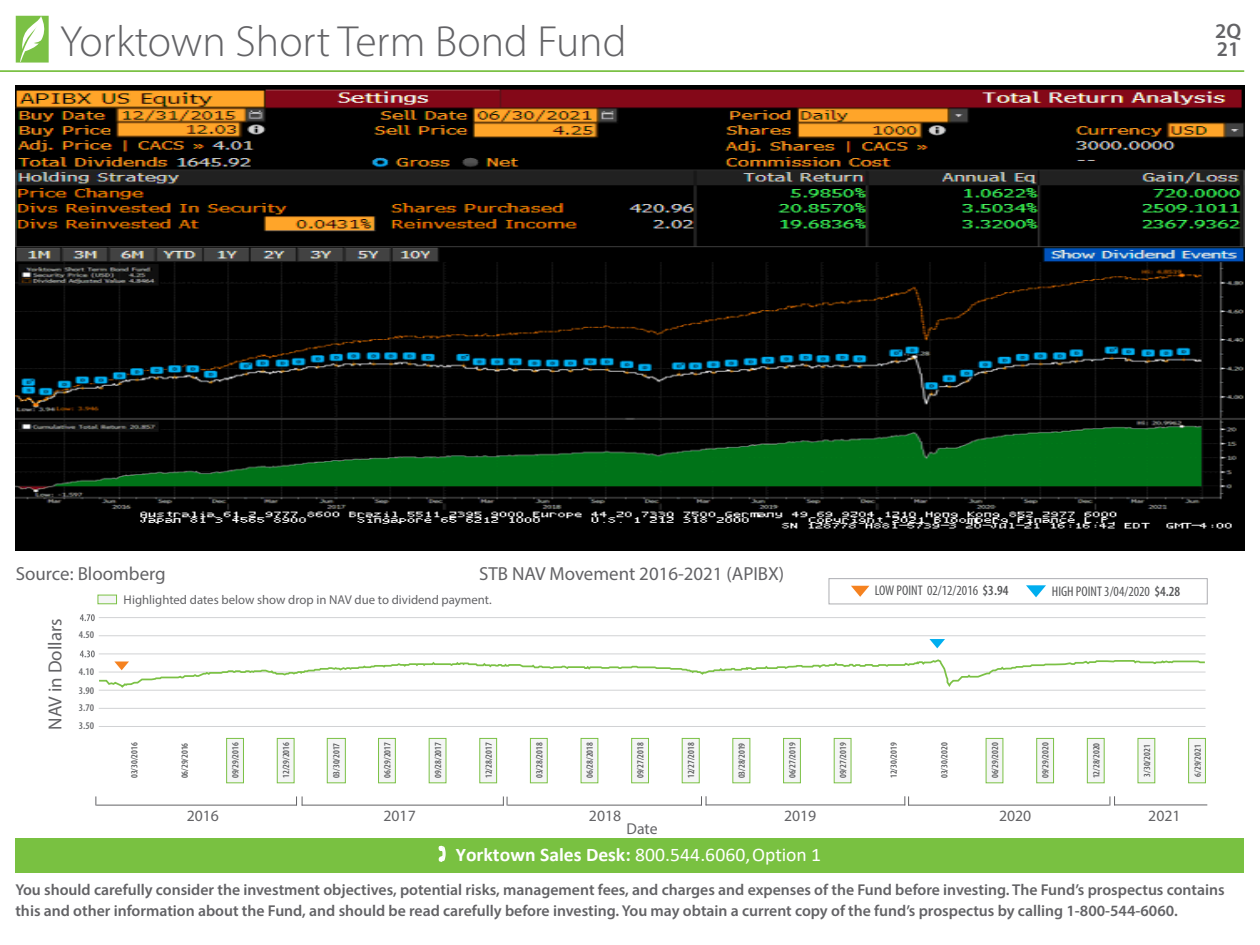
<style>
.page{position:relative;width:1260px;height:945px;background:#fff}
.page>*{position:absolute;margin:0;border:0;box-sizing:border-box;transform-origin:0 0}
.t1{font:300 43.75px "Myriad Pro";color:#636366}
.t2{font:600 21px "Myriad Pro";color:#636366}
.t3{font:19.25px "Calibri";letter-spacing:.005em;color:#fff}
.t4{font:18.9px "Myriad Pro";color:#636366}
.t5{font:600 15.75px/21px "Myriad Pro";color:#636366}
.t6{font:15.75px "Myriad Pro";color:#636366}
.t7{font:condensed 14px "Myriad Pro";color:#57585a}
.t8{font:12.78px "Myriad Pro";color:#636366}
.t9{font:600 condensed 10.33px/17.8px "Myriad Pro";color:#6c6d70}
.t10{font:600 condensed 9.28px "Myriad Pro";color:#57585a}
.s1{font-weight:600}
.s2{font-weight:700}
</style>
<div class="page">
<div style="left:16px;top:838px;width:1228px;height:35px;background:#79c141"></div>
<hr style="left:706px;top:805px;width:199px;height:1px;background:#636366">
<hr style="left:507px;top:805px;width:195px;height:1px;background:#636366">
<hr style="left:302px;top:805px;width:202px;height:1px;background:#636366">
<svg style="left:701px;top:796px;width:6px;height:9px"></svg>
<svg style="left:503px;top:796px;width:5px;height:10px"></svg>
<hr style="left:96px;top:805px;width:201px;height:1px;background:#636366">
<svg style="left:296px;top:796px;width:7px;height:10px"></svg>
<hr style="left:0;top:70px;width:1244px;height:2px;background:#7bc145">
<svg style="left:16px;top:16px;width:33px;height:47px"></svg>
<div style="left:829px;top:578px;width:379px;height:26px;background:#fff;border:1px solid #adaeb2"></div>
<svg style="left:851px;top:586px;width:18px;height:11px"></svg>
<svg style="left:1026px;top:585px;width:20px;height:12px"></svg>
<hr style="left:908px;top:805px;width:201px;height:1px;background:#636366">
<svg style="left:904px;top:796px;width:5px;height:10px"></svg>
<div style="left:98px;top:595px;width:19px;height:9px;background:#f4f5f5;border:1px solid #7bc145"></div>
<svg style="left:80px;top:614px;width:15px;height:7px"></svg>
<hr style="left:99px;top:617px;width:1107px;height:1px;background:#d1d2d4">
<hr style="left:99px;top:635px;width:1107px;height:1px;background:#d1d2d4">
<hr style="left:99px;top:690px;width:1107px;height:1px;background:#d1d2d4">
<hr style="left:99px;top:708px;width:1107px;height:1px;background:#d1d2d4">
<hr style="left:99px;top:726px;width:1107px;height:1px;background:#d1d2d4">
<hr style="left:1114px;top:805px;width:93px;height:1px;background:#636366">
<svg style="left:1109px;top:796px;width:6px;height:10px"></svg>
<svg style="left:80px;top:639px;width:1126px;height:49px"></svg>
<div style="left:226px;top:738px;width:18px;height:45px;background:#f4f5f5;border:1px solid #7bc145"></div>
<div style="left:277px;top:738px;width:18px;height:45px;background:#f4f5f5;border:1px solid #7bc145"></div>
<div style="left:327px;top:738px;width:19px;height:45px;background:#f4f5f5;border:1px solid #7bc145"></div>
<div style="left:631px;top:738px;width:18px;height:45px;background:#f4f5f5;border:1px solid #7bc145"></div>
<div style="left:378px;top:738px;width:18px;height:45px;background:#f4f5f5;border:1px solid #7bc145"></div>
<div style="left:429px;top:738px;width:17px;height:45px;background:#f4f5f5"></div>
<div style="left:479px;top:738px;width:18px;height:45px;background:#f4f5f5;border:1px solid #7bc145"></div>
<div style="left:530px;top:738px;width:18px;height:45px;background:#f4f5f5;border:1px solid #7bc145"></div>
<div style="left:581px;top:738px;width:17px;height:45px;background:#f4f5f5"></div>
<div style="left:682px;top:738px;width:18px;height:45px;background:#f4f5f5;border:1px solid #7bc145"></div>
<div style="left:732px;top:738px;width:18px;height:45px;background:#f4f5f5;border:1px solid #7bc145"></div>
<div style="left:783px;top:738px;width:18px;height:45px;background:#f4f5f5;border:1px solid #7bc145"></div>
<div style="left:834px;top:738px;width:17px;height:45px;background:#f4f5f5;border:1px solid #7bc145"></div>
<div style="left:986px;top:738px;width:17px;height:45px;background:#f4f5f5"></div>
<div style="left:1036px;top:738px;width:18px;height:45px;background:#f4f5f5;border:1px solid #7bc145"></div>
<div style="left:1087px;top:738px;width:18px;height:45px;background:#f4f5f5;border:1px solid #7bc145"></div>
<div style="left:1138px;top:738px;width:17px;height:45px;background:#f4f5f5;border:1px solid #7bc145"></div>
<div style="left:1188px;top:738px;width:18px;height:45px;background:#f4f5f5;border:1px solid #7bc145"></div>
<img style="left:16px;top:86px;width:1228px;height:465px">
<p class="t1" style="left:60px;top:15px;width:568px">Yorktown Short Term Bond Fund</p>
<p class="t2" style="left:1215px;top:18px;width:28px">2Q</p>
<p class="t2" style="left:1217px;top:36px;width:24px">21</p>
<p class="t4" style="left:16px;top:562px;width:151px">Source: Bloomberg</p>
<p class="t4" style="left:479px;top:562px;width:307px">STB NAV Movement 2016-2021 (APIBX)</p>
<p class="t4" style="left:44px;top:730px;width:113px;rotate:-90deg">NAV in Dollars</p>
<p class="t9" style="left:79px;top:626px;width:17px">4.50</p>
<p class="t9" style="left:79px;top:662px;width:17px">4.10</p>
<p class="t9" style="left:79px;top:698px;width:17px">3.70<br>3.50</p>
<p class="t9" style="left:79px;top:681px;width:17px">3.90</p>
<p class="t8" style="left:124px;top:592px;width:370px">Highlighted dates below show drop in NAV due to dividend payment.</p>
<p class="t7" style="left:875px;top:582px;width:135px">LOW POINT 02/12/2016 <span class="s1">$3.94</span></p>
<p class="t7" style="left:1052px;top:583px;width:130px">HIGH POINT 3/04/2020 <span class="s1">$4.28</span></p>
<p class="t10" style="left:129px;top:778px;width:37px;rotate:-90deg">03/30/2016</p>
<p class="t10" style="left:179px;top:778px;width:37px;rotate:-90deg">06/29/2016</p>
<p class="t10" style="left:230px;top:778px;width:37px;rotate:-90deg">09/29/2016</p>
<p class="t10" style="left:280px;top:778px;width:37px;rotate:-90deg">12/29/2016</p>
<p class="t10" style="left:331px;top:778px;width:37px;rotate:-90deg">03/30/2017</p>
<p class="t10" style="left:382px;top:778px;width:37px;rotate:-90deg">06/29/2017</p>
<p class="t10" style="left:432px;top:778px;width:37px;rotate:-90deg">09/28/2017</p>
<p class="t10" style="left:483px;top:778px;width:37px;rotate:-90deg">12/28/2017</p>
<p class="t10" style="left:534px;top:778px;width:37px;rotate:-90deg">03/28/2018</p>
<p class="t10" style="left:584px;top:778px;width:37px;rotate:-90deg">06/28/2018</p>
<p class="t10" style="left:635px;top:778px;width:37px;rotate:-90deg">09/27/2018</p>
<p class="t10" style="left:685px;top:778px;width:37px;rotate:-90deg">12/27/2018</p>
<p class="t10" style="left:736px;top:778px;width:37px;rotate:-90deg">03/28/2019</p>
<p class="t10" style="left:787px;top:778px;width:37px;rotate:-90deg">06/27/2019</p>
<p class="t10" style="left:837px;top:778px;width:37px;rotate:-90deg">09/27/2019</p>
<p class="t10" style="left:888px;top:778px;width:37px;rotate:-90deg">12/30/2019</p>
<p class="t10" style="left:939px;top:778px;width:37px;rotate:-90deg">03/30/2020</p>
<p class="t10" style="left:989px;top:778px;width:37px;rotate:-90deg">06/29/2020</p>
<p class="t10" style="left:1040px;top:778px;width:37px;rotate:-90deg">09/29/2020</p>
<p class="t10" style="left:1091px;top:778px;width:37px;rotate:-90deg">12/28/2020</p>
<p class="t10" style="left:1141px;top:777px;width:33px;rotate:-90deg">3/30/2021</p>
<p class="t10" style="left:1192px;top:777px;width:33px;rotate:-90deg">6/29/2021</p>
<p class="t6" style="left:187px;top:806px;width:34px">2016</p>
<p class="t6" style="left:383px;top:806px;width:34px">2017</p>
<p class="t6" style="left:589px;top:806px;width:34px">2018</p>
<p class="t6" style="left:784px;top:806px;width:34px">2019</p>
<p class="t6" style="left:999px;top:806px;width:34px">2020</p>
<p class="t6" style="left:1148px;top:806px;width:34px">2021</p>
<p class="t6" style="left:627px;top:819px;width:33px">Date</p>
<p class="t3" style="left:456px;top:841px;width:367px"><span class="s2">Yorktown Sales Desk:</span> 800.544.6060,Option 1</p>
<p class="t5" style="left:15px;top:879px;width:1211px">You should carefully consider the investment objectives, potential risks, management fees, and charges and expenses of the Fund before investing. The Fund’s prospectus contains this and other information about the Fund, and should be read carefully before investing. You may obtain a current copy of the fund’s prospectus by calling 1-800-544-6060.</p>
</div>
